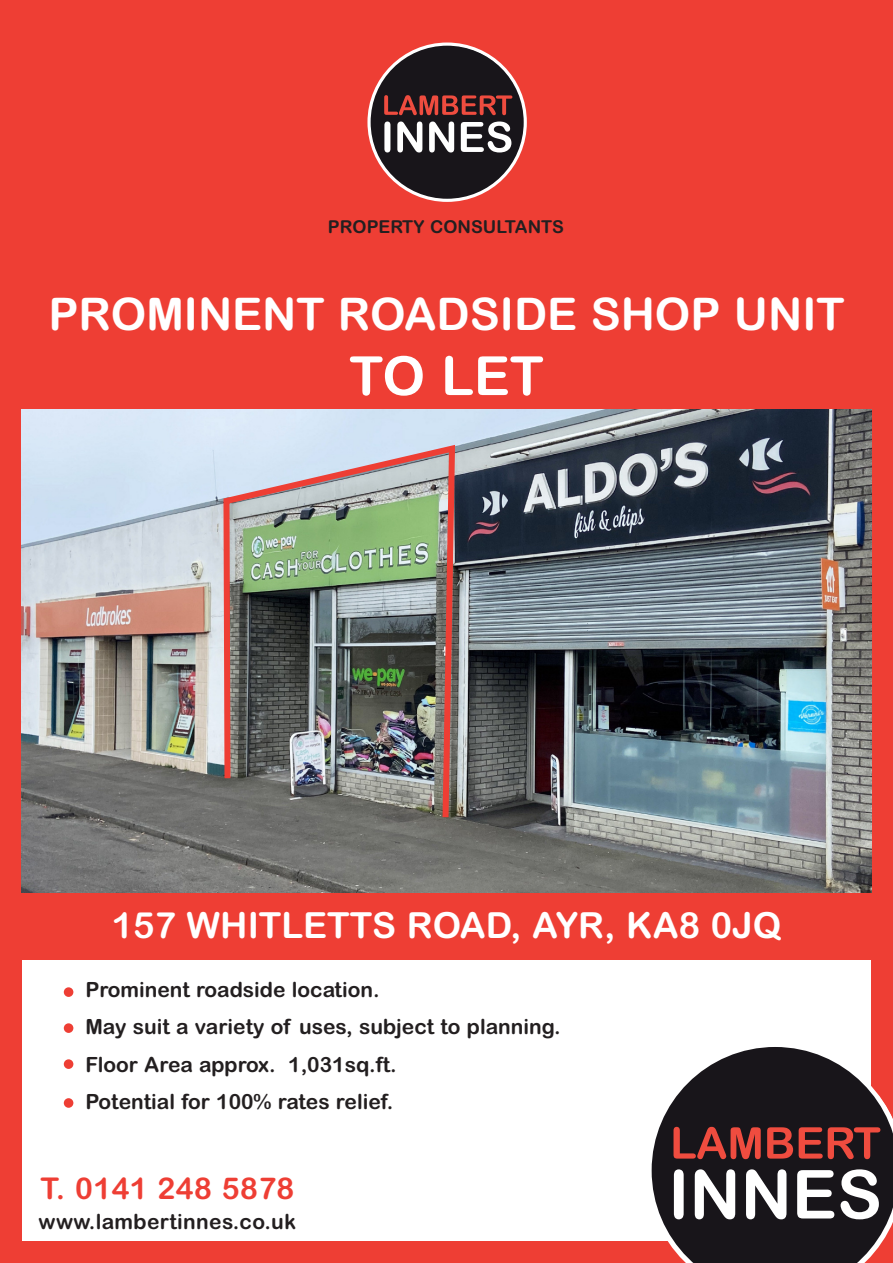
<style>
.page{position:relative;width:893px;height:1263px;background:#fff}
.page>*{position:absolute;margin:0;border:0;box-sizing:border-box;transform-origin:0 0}
.t1{font:700 54px "Arial Rounded MT";color:#fff}
.t2{font:700 45px "Arial Rounded MT";color:#fff}
.t3{font:700 36px "Arial Rounded MT";color:#fff}
.t4{font:700 30px "Arial Rounded MT";letter-spacing:.015em;color:#ee3e34}
.t5{font:700 21px/37.2px "Arial Rounded MT";color:#231f20}
.t6{font:700 17.85px "Arial Rounded MT";color:#231f20}
</style>
<div class="page">
<div style="left:21px;top:21px;width:851px;height:388px;background:#ee3e34"></div>
<div style="left:0;top:0;width:893px;height:21px;background:#ee3e34"></div>
<div style="left:0;top:1242px;width:893px;height:21px;background:#ee3e34"></div>
<div style="left:0;top:0;width:21px;height:1263px;background:#ee3e34"></div>
<div style="left:872px;top:0;width:21px;height:1263px;background:#ee3e34"></div>
<img style="left:21px;top:409px;width:851px;height:484px">
<svg style="left:371px;top:45px;width:153px;height:155px"></svg>
<div style="left:367px;top:43px;width:160px;height:159px;border:3px solid #fff;border-radius:50%"></div>
<div style="left:21px;top:893px;width:851px;height:66px;background:#ee3e34"></div>
<div style="left:64px;top:987px;width:9px;height:10px;background:#ee3e34;border-radius:50%"></div>
<div style="left:64px;top:1023px;width:9px;height:10px;background:#ee3e34;border-radius:50%"></div>
<div style="left:64px;top:1059px;width:9px;height:10px;background:#ee3e34;border-radius:50%"></div>
<svg style="left:644px;top:1043px;width:249px;height:220px"></svg>
<div style="left:64px;top:1098px;width:9px;height:10px;background:#ee3e34;border-radius:50%"></div>
<img style="left:220px;top:441px;width:238px;height:382px">
<p class="t6" style="left:328px;top:220px;width:238px">PROPERTY CONSULTANTS</p>
<h2 class="t2" style="left:48px;top:298px;width:798px">PROMINENT ROADSIDE SHOP UNIT</h2>
<h1 class="t1" style="left:349px;top:356px;width:196px">TO LET</h1>
<h3 class="t3" style="left:112px;top:912px;width:671px">157 WHITLETTS ROAD, AYR, KA8 0JQ</h3>
<p class="t5" style="left:85px;top:973px;width:477px">Prominent roadside location.<br>May suit a variety of uses, subject to planning.<br>Floor Area approx. 1,031sq.ft.<br>Potential for 100% rates relief.</p>
<h3 class="t4" style="left:41px;top:1178px;width:255px">T. 0141 248 5878</h3>
<p class="t5" style="left:39px;top:1205px;width:259px">www.lambertinnes.co.uk</p>
</div>
